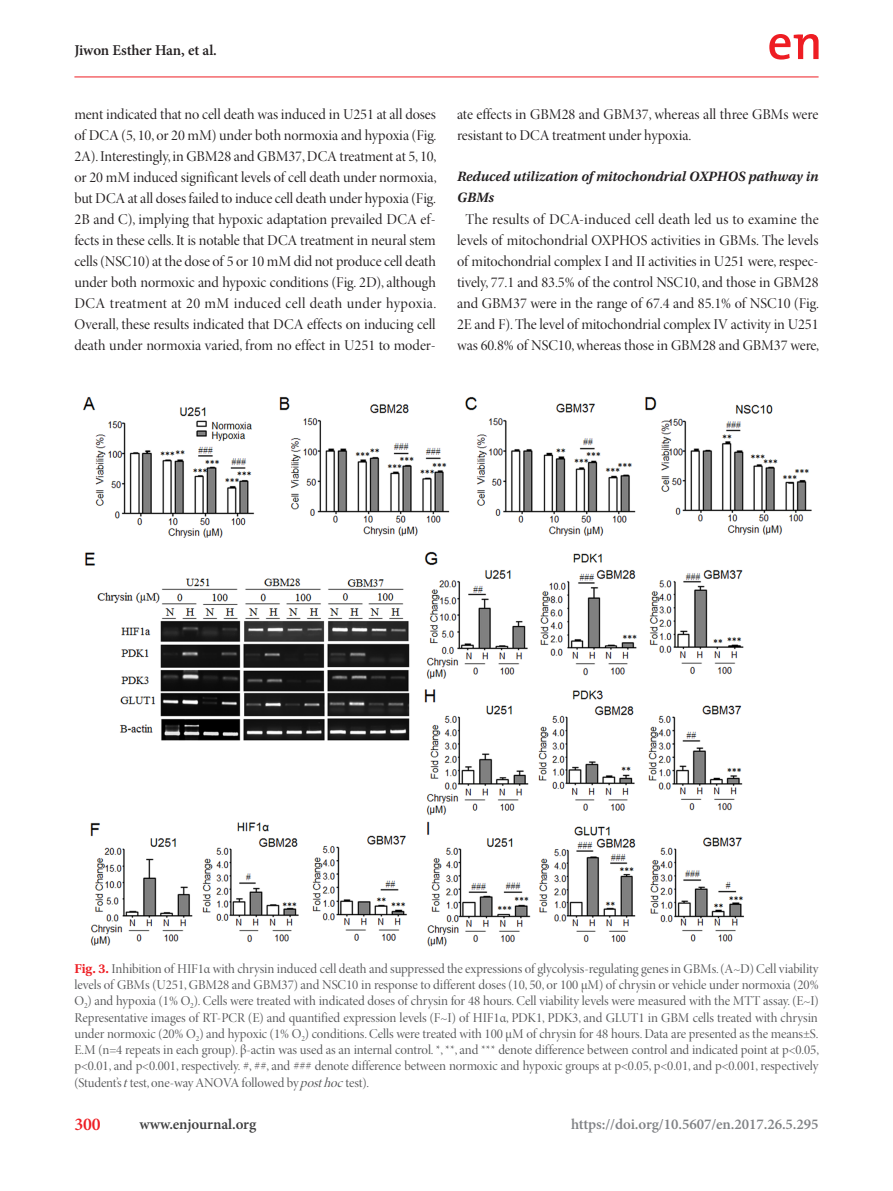
<style>
.page{position:relative;width:893px;height:1191px;background:#fff}
.page>*{position:absolute;margin:0;border:0;box-sizing:border-box;transform-origin:0 0}
.t1{font:600 18px "Minion Pro";color:#ee1d23}
.t2{font:15px/21px "Minion Pro Disp";letter-spacing:-.005em;color:#231f20;text-align:justify}
.t3{font:600 15px "Minion Pro";letter-spacing:-.005em;color:#808285}
.t4{font:600 15px "Minion Pro";letter-spacing:-.01em;color:#231f20}
.t5{font:600 15px "Minion Pro";letter-spacing:-.005em;color:#3e3e3f}
.t6{font:italic 600 14.25px/21px "Utopia Std";letter-spacing:-.005em;color:#231f20}
.t7{font:13.5px/16.2px "Minion Pro Disp";letter-spacing:-.01em;color:#57585a;text-align:justify}
.s1{font-family:"Utopia Std";font-weight:600;color:#ee1d23}
.s2{font-style:italic}
</style>
<div class="page">
<hr style="left:74px;top:77px;width:745px;height:1px;background:#ee1d23">
<svg style="left:769px;top:34px;width:50px;height:26px"></svg>
<img style="left:82px;top:397px;width:730px;height:550px">
<p class="t4" style="left:74px;top:40px;width:144px">Jiwon Esther Han, et al.</p>
<p class="t2" style="left:74px;top:104px;width:364px">ment indicated that no cell death was induced in U251 at all doses of DCA (5, 10, or 20 mM) under both normoxia and hypoxia (Fig.<br>2A). Interestingly, in GBM28 and GBM37, DCA treatment at 5, 10, or 20 mM induced significant levels of cell death under normoxia, but DCA at all doses failed to induce cell death under hypoxia (Fig.<br>2B and C), implying that hypoxic adaptation prevailed DCA ef&shy;fects in these cells. It is notable that DCA treatment in neural stem cells (NSC10) at the dose of 5 or 10 mM did not produce cell death under both normoxic and hypoxic conditions (Fig. 2D), although DCA treatment at 20 mM induced cell death under hypoxia.<br>Overall, these results indicated that DCA effects on inducing cell death under normoxia varied, from no effect in U251 to moder-</p>
<p class="t2" style="left:457px;top:104px;width:363px">ate effects in GBM28 and GBM37, whereas all three GBMs were resistant to DCA treatment under hypoxia.</p>
<p class="t6" style="left:457px;top:166px;width:363px">Reduced utilization of mitochondrial OXPHOS pathway in<br>GBMs</p>
<p class="t2" style="left:457px;top:209px;width:364px;text-align:center">The results of DCA-induced cell death led us to examine the levels of mitochondrial OXPHOS activities in GBMs. The levels of mitochondrial complex I and II activities in U251 were, respec&shy;tively, 77.1 and 83.5% of the control NSC10, and those in GBM28 and GBM37 were in the range of 67.4 and 85.1% of NSC10 (Fig.<br>2E and F). The level of mitochondrial complex IV activity in U251 was 60.8% of NSC10, whereas those in GBM28 and GBM37 were,</p>
<p class="t7" style="left:74px;top:961px;width:746px"><span class="s1">Fig. 3.</span> Inhibition of HIF1α with chrysin induced cell death and suppressed the expressions of glycolysis-regulating genes in GBMs. (A~D) Cell viability levels of GBMs (U251, GBM28 and GBM37) and NSC10 in response to different doses (10, 50, or 100 μM) of chrysin or vehicle under normoxia (20% O<sub>2</sub>) and hypoxia (1% O<sub>2</sub>). Cells were treated with indicated doses of chrysin for 48 hours. Cell viability levels were measured with the MTT assay. (E~I)<br>Representative images of RT-PCR (E) and quantified expression levels (F~I) of HIF1α, PDK1, PDK3, and GLUT1 in GBM cells treated with chrysin under normoxic (20% O<sub>2</sub>) and hypoxic (1% O<sub>2</sub>) conditions. Cells were treated with 100 μM of chrysin for 48 hours. Data are presented as the means±S.<br>E.M (n=4 repeats in each group). β-actin was used as an internal control. *, **, and *** denote difference between control and indicated point at p&lt;0.05, p&lt;0.01, and p&lt;0.001, respectively. #, ##, and ### denote difference between normoxic and hypoxic groups at p&lt;0.05, p&lt;0.01, and p&lt;0.001, respectively (Student’s <span class="s2">t</span>test, one-way ANOVA followed by <span class="s2">posthoc</span> test).</p>
<p class="t1" style="left:74px;top:1112px;width:28px">300</p>
<p class="t5" style="left:140px;top:1114px;width:118px">www.enjournal.org</p>
<p class="t3" style="left:571px;top:1114px;width:249px">https://doi.org/10.5607/en.2017.26.5.295</p>
</div>
